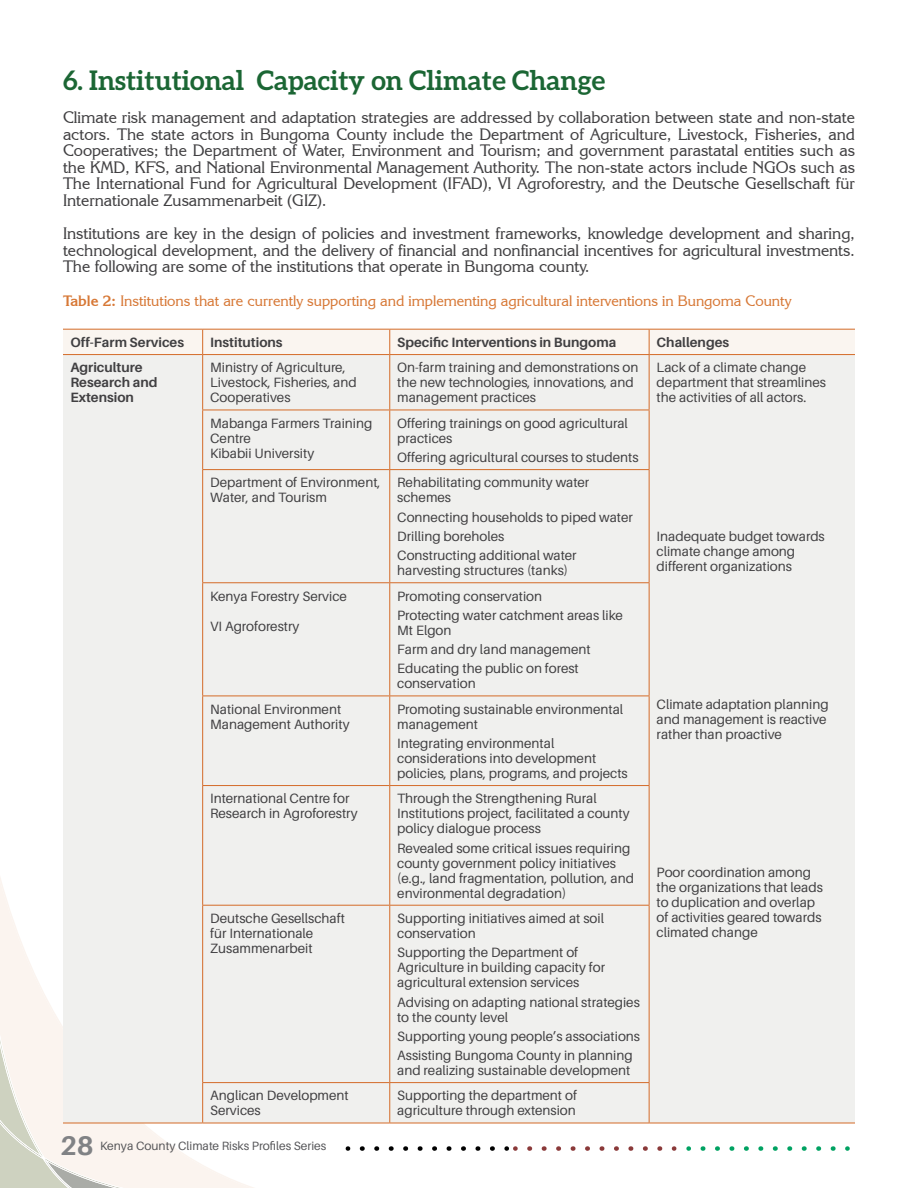
<style>
.page{position:relative;width:918px;height:1188px;background:#fff}
.page>*{position:absolute;margin:0;border:0;box-sizing:border-box;transform-origin:0 0}
.t1{font:700 27px "Aleo";color:#1b6634}
.t2{font:700 27px "Aileron";color:#808285}
.t3{font:16.5px/16.5px "Korinna IT Cby BT";color:#414042;text-align:justify}
.t4{font:15px "Korinna IT Cby BT";color:#d77836}
.t5{font:13.5px/15px "Aileron";color:#414042}
.t6{font:700 13.5px/15px "Aileron";color:#414042}
.t7{font:12px "Aileron";color:#565659}
.s1{font-weight:700}
</style>
<div class="page">
<svg style="left:0;top:877px;width:254px;height:311px"></svg>
<svg style="left:0;top:1035px;width:128px;height:153px"></svg>
<svg style="left:362px;top:1146px;width:133px;height:5px"></svg>
<svg style="left:529px;top:1146px;width:134px;height:5px"></svg>
<svg style="left:703px;top:1146px;width:133px;height:5px"></svg>
<div style="left:63px;top:355px;width:792px;height:768px;background:#f0f0ee"></div>
<hr style="left:63px;top:1123px;width:140px;height:1px;background:#d46b28">
<hr style="left:203px;top:1123px;width:187px;height:1px;background:#d46b28">
<hr style="left:390px;top:1123px;width:259px;height:1px;background:#d46b28">
<hr style="left:202px;top:410px;width:188px;height:1px;background:#d46b28">
<hr style="left:202px;top:469px;width:188px;height:1px;background:#d46b28">
<hr style="left:202px;top:582px;width:188px;height:1px;background:#d46b28">
<hr style="left:202px;top:696px;width:188px;height:1px;background:#d46b28">
<hr style="left:202px;top:785px;width:188px;height:1px;background:#d46b28">
<hr style="left:202px;top:905px;width:188px;height:1px;background:#d46b28">
<hr style="left:202px;top:1082px;width:188px;height:1px;background:#d46b28">
<hr style="left:389px;top:355px;width:1px;height:55px;background:#d46b28">
<hr style="left:389px;top:410px;width:1px;height:59px;background:#d46b28">
<hr style="left:389px;top:470px;width:1px;height:112px;background:#d46b28">
<hr style="left:389px;top:583px;width:1px;height:113px;background:#d46b28">
<hr style="left:389px;top:696px;width:1px;height:89px;background:#d46b28">
<hr style="left:389px;top:786px;width:1px;height:119px;background:#d46b28">
<hr style="left:389px;top:906px;width:1px;height:176px;background:#d46b28">
<hr style="left:389px;top:1083px;width:1px;height:40px;background:#d46b28">
<hr style="left:390px;top:410px;width:260px;height:1px;background:#d46b28">
<hr style="left:390px;top:469px;width:260px;height:1px;background:#d46b28">
<hr style="left:390px;top:582px;width:260px;height:1px;background:#d46b28">
<hr style="left:390px;top:696px;width:260px;height:1px;background:#d46b28">
<hr style="left:390px;top:785px;width:260px;height:1px;background:#d46b28">
<hr style="left:390px;top:905px;width:260px;height:1px;background:#d46b28">
<hr style="left:390px;top:1082px;width:260px;height:1px;background:#d46b28">
<hr style="left:202px;top:355px;width:1px;height:55px;background:#d46b28">
<hr style="left:202px;top:410px;width:1px;height:59px;background:#d46b28">
<hr style="left:202px;top:470px;width:1px;height:112px;background:#d46b28">
<hr style="left:202px;top:583px;width:1px;height:113px;background:#d46b28">
<hr style="left:202px;top:696px;width:1px;height:89px;background:#d46b28">
<hr style="left:202px;top:786px;width:1px;height:119px;background:#d46b28">
<hr style="left:202px;top:906px;width:1px;height:176px;background:#d46b28">
<hr style="left:202px;top:1083px;width:1px;height:40px;background:#d46b28">
<div style="left:63px;top:329px;width:792px;height:26px;background:#faf5f0"></div>
<hr style="left:649px;top:329px;width:206px;height:1px;background:#d46b28">
<hr style="left:649px;top:354px;width:206px;height:1px;background:#d46b28">
<hr style="left:649px;top:355px;width:1px;height:55px;background:#d46b28">
<hr style="left:649px;top:410px;width:1px;height:59px;background:#d46b28">
<hr style="left:649px;top:470px;width:1px;height:112px;background:#d46b28">
<hr style="left:649px;top:583px;width:1px;height:113px;background:#d46b28">
<hr style="left:649px;top:696px;width:1px;height:89px;background:#d46b28">
<hr style="left:649px;top:786px;width:1px;height:119px;background:#d46b28">
<hr style="left:649px;top:906px;width:1px;height:176px;background:#d46b28">
<hr style="left:649px;top:1083px;width:1px;height:40px;background:#d46b28">
<hr style="left:649px;top:1123px;width:206px;height:1px;background:#d46b28">
<h1 class="t1" style="left:63px;top:64px;width:544px">6. Institutional Capacity on Climate Change</h1>
<p class="t3" style="left:63px;top:109px;width:794px">Climate risk management and adaptation strategies are addressed by collaboration between state and non-state actors. The state actors in Bungoma County include the Department of Agriculture, Livestock, Fisheries, and Cooperatives; the Department of Water, Environment and Tourism; and government parastatal entities such as the KMD, KFS, and National Environmental Management Authority. The non-state actors include NGOs such as The International Fund for Agricultural Development (IFAD), VI Agroforestry, and the Deutsche Gesellschaft für Internationale Zusammenarbeit (GIZ).</p>
<p class="t3" style="left:63px;top:225px;width:793px">Institutions are key in the design of policies and investment frameworks, knowledge development and sharing, technological development, and the delivery of financial and nonfinancial incentives for agricultural investments.<br>The following are some of the institutions that operate in Bungoma county.</p>
<p class="t4" style="left:63px;top:291px;width:730px"><span class="s1">Table 2:</span> Institutions that are currently supporting and implementing agricultural interventions in Bungoma County</p>
<p class="t6" style="left:71px;top:335px;width:115px">Off-Farm Services</p>
<p class="t6" style="left:210px;top:335px;width:74px">Institutions</p>
<p class="t6" style="left:397px;top:335px;width:221px">Specific Interventions in Bungoma</p>
<p class="t6" style="left:657px;top:335px;width:74px">Challenges</p>
<p class="t6" style="left:71px;top:360px;width:89px">Agriculture<br>Research and<br>Extension</p>
<p class="t5" style="left:210px;top:360px;width:148px">Ministry of Agriculture,<br>Livestock, Fisheries, and<br>Cooperatives</p>
<p class="t5" style="left:397px;top:360px;width:243px">On-farm training and demonstrations on the new technologies, innovations, and management practices</p>
<p class="t5" style="left:657px;top:360px;width:171px">Lack of a climate change department that streamlines the activities of all actors.</p>
<p class="t5" style="left:210px;top:416px;width:164px">Mabanga Farmers Training<br>Centre<br>Kibabii University</p>
<p class="t5" style="left:397px;top:416px;width:232px">Offering trainings on good agricultural practices</p>
<p class="t5" style="left:397px;top:450px;width:243px">Offering agricultural courses to students</p>
<p class="t5" style="left:210px;top:475px;width:172px">Department of Environment,<br>Water, and Tourism</p>
<p class="t5" style="left:397px;top:475px;width:194px">Rehabilitating community water schemes</p>
<p class="t5" style="left:397px;top:508px;width:237px;line-height:19.2px">Connecting households to piped water<br>Drilling boreholes<br>Constructing additional water</p>
<p class="t5" style="left:397px;top:563px;width:172px">harvesting structures (tanks)</p>
<p class="t5" style="left:210px;top:589px;width:138px">Kenya Forestry Service</p>
<p class="t5" style="left:210px;top:619px;width:91px">VI Agroforestry</p>
<p class="t5" style="left:397px;top:586px;width:227px;line-height:19.2px">Promoting conservation<br>Protecting water catchment areas like</p>
<p class="t5" style="left:397px;top:621px;width:195px;line-height:19.2px">Mt Elgon<br>Farm and dry land management<br>Educating the public on forest</p>
<p class="t5" style="left:397px;top:676px;width:80px">conservation</p>
<p class="t5" style="left:210px;top:702px;width:141px">National Environment<br>Management Authority</p>
<p class="t5" style="left:397px;top:702px;width:227px">Promoting sustainable environmental management</p>
<p class="t5" style="left:397px;top:736px;width:232px">Integrating environmental considerations into development policies, plans, programs, and projects</p>
<p class="t5" style="left:210px;top:791px;width:149px">International Centre for<br>Research in Agroforestry</p>
<p class="t5" style="left:397px;top:791px;width:234px">Through the Strengthening Rural<br>Institutions project, facilitated a county policy dialogue process</p>
<p class="t5" style="left:397px;top:841px;width:238px">Revealed some critical issues requiring county government policy initiatives (e.g., land fragmentation, pollution, and environmental degradation)</p>
<p class="t5" style="left:210px;top:911px;width:136px">Deutsche Gesellschaft für Internationale<br>Zusammenarbeit</p>
<p class="t5" style="left:397px;top:911px;width:208px">Supporting initiatives aimed at soil conservation</p>
<p class="t5" style="left:397px;top:945px;width:209px">Supporting the Department of<br>Agriculture in building capacity for agricultural extension services</p>
<p class="t5" style="left:397px;top:995px;width:244px">Advising on adapting national strategies to the county level</p>
<p class="t5" style="left:397px;top:1027px;width:244px;line-height:19.2px">Supporting young people’s associations<br>Assisting Bungoma County in planning</p>
<p class="t5" style="left:397px;top:1063px;width:235px">and realizing sustainable development</p>
<p class="t5" style="left:210px;top:1088px;width:140px">Anglican Development<br>Services</p>
<p class="t5" style="left:397px;top:1088px;width:181px">Supporting the department of agriculture through extension</p>
<h1 class="t2" style="left:60px;top:1130px;width:35px">28</h1>
<p class="t7" style="left:100px;top:1140px;width:228px">Kenya County Climate Risks Profiles Series</p>
<p class="t5" style="left:657px;top:529px;width:170px">Inadequate budget towards climate change among different organizations</p>
<p class="t5" style="left:657px;top:697px;width:174px">Climate adaptation planning and management is reactive rather than proactive</p>
<p class="t5" style="left:657px;top:865px;width:168px">Poor coordination among the organizations that leads to duplication and overlap of activities geared towards climated change</p>
</div>
